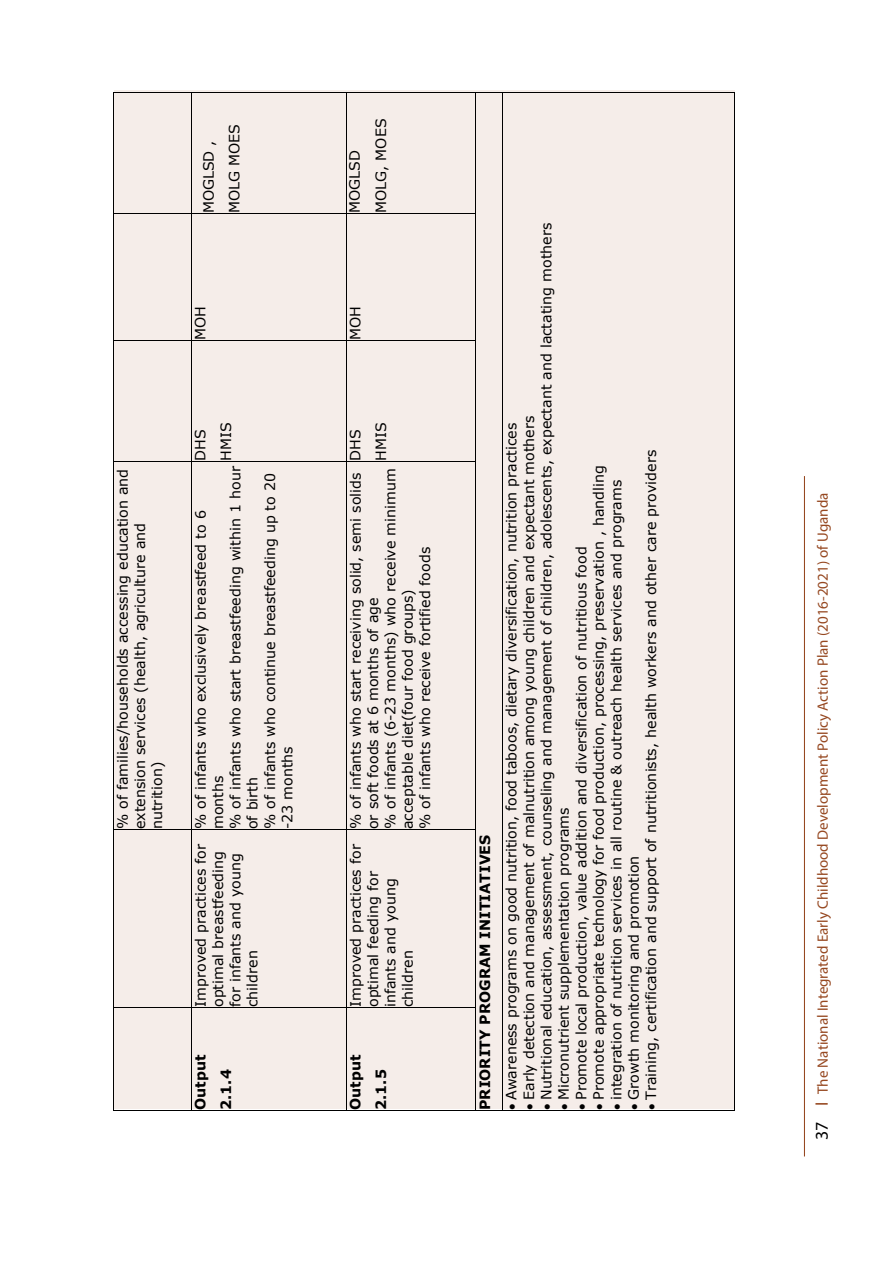
<style>
.page{position:relative;width:893px;height:1263px;background:#fff}
.page>*{position:absolute;margin:0;border:0;box-sizing:border-box;transform-origin:0 0}
.t1{font:15px "Myriad Pro";color:#964821}
.t2{font:14.25px/17.2px "Verdana";color:#000}
.t3{font:700 14.25px/25.5px "Verdana";color:#000}
.s1{font-size:18px;color:#000}
.s2{font-size:18px}
</style>
<div class="page">
<hr style="left:804px;top:476px;width:1px;height:680px;background:#964821">
<div style="left:114px;top:90px;width:620px;height:1019px;background:#f5ede9"></div>
<hr style="left:113px;top:1008px;width:1px;height:102px;background:#000">
<hr style="left:113px;top:830px;width:1px;height:177px;background:#000">
<hr style="left:113px;top:461px;width:1px;height:368px;background:#000">
<hr style="left:113px;top:341px;width:1px;height:120px;background:#000">
<hr style="left:113px;top:214px;width:1px;height:126px;background:#000">
<hr style="left:113px;top:93px;width:1px;height:120px;background:#000">
<hr style="left:113px;top:1110px;width:78px;height:1px;background:#000">
<hr style="left:113px;top:1007px;width:78px;height:1px;background:#000">
<hr style="left:113px;top:829px;width:78px;height:1px;background:#000">
<hr style="left:113px;top:461px;width:78px;height:1px;background:#000">
<hr style="left:113px;top:340px;width:78px;height:1px;background:#000">
<hr style="left:113px;top:213px;width:78px;height:1px;background:#000">
<hr style="left:113px;top:92px;width:78px;height:1px;background:#000">
<hr style="left:191px;top:1008px;width:1px;height:102px;background:#000">
<hr style="left:191px;top:830px;width:1px;height:177px;background:#000">
<hr style="left:191px;top:461px;width:1px;height:368px;background:#000">
<hr style="left:191px;top:341px;width:1px;height:120px;background:#000">
<hr style="left:191px;top:214px;width:1px;height:126px;background:#000">
<hr style="left:191px;top:93px;width:1px;height:120px;background:#000">
<hr style="left:191px;top:1110px;width:155px;height:1px;background:#000">
<hr style="left:191px;top:1007px;width:155px;height:1px;background:#000">
<hr style="left:191px;top:829px;width:155px;height:1px;background:#000">
<hr style="left:191px;top:461px;width:155px;height:1px;background:#000">
<hr style="left:191px;top:340px;width:155px;height:1px;background:#000">
<hr style="left:191px;top:213px;width:155px;height:1px;background:#000">
<hr style="left:191px;top:92px;width:155px;height:1px;background:#000">
<hr style="left:346px;top:1008px;width:1px;height:102px;background:#000">
<hr style="left:346px;top:830px;width:1px;height:177px;background:#000">
<hr style="left:346px;top:461px;width:1px;height:368px;background:#000">
<hr style="left:346px;top:341px;width:1px;height:120px;background:#000">
<hr style="left:346px;top:214px;width:1px;height:126px;background:#000">
<hr style="left:346px;top:93px;width:1px;height:120px;background:#000">
<hr style="left:346px;top:1110px;width:129px;height:1px;background:#000">
<hr style="left:346px;top:1007px;width:129px;height:1px;background:#000">
<hr style="left:346px;top:829px;width:129px;height:1px;background:#000">
<hr style="left:346px;top:461px;width:129px;height:1px;background:#000">
<hr style="left:346px;top:340px;width:129px;height:1px;background:#000">
<hr style="left:346px;top:213px;width:129px;height:1px;background:#000">
<hr style="left:346px;top:92px;width:129px;height:1px;background:#000">
<hr style="left:475px;top:1008px;width:1px;height:102px;background:#000">
<hr style="left:475px;top:830px;width:1px;height:177px;background:#000">
<hr style="left:475px;top:461px;width:1px;height:368px;background:#000">
<hr style="left:475px;top:341px;width:1px;height:120px;background:#000">
<hr style="left:475px;top:214px;width:1px;height:126px;background:#000">
<hr style="left:475px;top:93px;width:1px;height:120px;background:#000">
<svg style="left:475px;top:1110px;width:27px;height:1px"></svg>
<hr style="left:502px;top:93px;width:1px;height:1017px;background:#000">
<svg style="left:475px;top:92px;width:27px;height:1px"></svg>
<hr style="left:502px;top:1110px;width:232px;height:1px;background:#000">
<hr style="left:734px;top:93px;width:1px;height:1017px;background:#000">
<hr style="left:502px;top:92px;width:232px;height:1px;background:#000">
<p class="t2" style="left:196px;top:213px;width:90px;line-height:25.8px;rotate:-90deg">MOGLSD ,<br>MOLG MOES</p>
<p class="t2" style="left:192px;top:340px;width:35px;rotate:-90deg">MOH</p>
<p class="t2" style="left:114px;top:829px;width:362px;rotate:-90deg">% of families/households accessing education and extension services (health, agriculture and nutrition)</p>
<p class="t2" style="left:188px;top:461px;width:40px;line-height:25.5px;rotate:-90deg">DHS<br>HMIS</p>
<p class="t2" style="left:192px;top:829px;width:364px;rotate:-90deg">% of infants who exclusively breastfeed to 6 months<br>% of infants who start breastfeeding within 1 hour of birth<br>% of infants who continue breastfeeding up to 20 -23 months</p>
<p class="t2" style="left:192px;top:1007px;width:164px;rotate:-90deg">Improved practices for optimal breastfeeding for infants and young children</p>
<p class="t3" style="left:187px;top:1110px;width:57px;rotate:-90deg">Output<br>2.1.4</p>
<p class="t2" style="left:342px;top:213px;width:96px;line-height:26.1px;rotate:-90deg">MOGLSD<br>MOLG, MOES</p>
<p class="t2" style="left:347px;top:340px;width:35px;rotate:-90deg">MOH</p>
<p class="t2" style="left:343px;top:461px;width:40px;line-height:25.5px;rotate:-90deg">DHS<br>HMIS</p>
<p class="t2" style="left:347px;top:829px;width:362px;rotate:-90deg">% of infants who start receiving solid, semi solids or soft foods at 6 months of age<br>% of infants (6-23 months) who receive minimum acceptable diet(four food groups)<br>% of infants who receive fortified foods</p>
<p class="t2" style="left:347px;top:1007px;width:164px;rotate:-90deg">Improved practices for optimal feeding for infants and young children</p>
<p class="t3" style="left:342px;top:1110px;width:57px;rotate:-90deg">Output<br>2.1.5</p>
<p class="t3" style="left:472px;top:1110px;width:277px;rotate:-90deg">PRIORITY PROGRAM INITIATIVES</p>
<p class="t2" style="left:538px;top:1110px;width:889px;rotate:-90deg">• Nutritional education, assessment, counseling and management of children, adolescents, expectant and lactating mothers</p>
<p class="t2" style="left:503px;top:1110px;width:688px;rotate:-90deg">• Awareness programs on good nutrition, food taboos, dietary diversification, nutrition practices</p>
<p class="t2" style="left:520px;top:1110px;width:696px;rotate:-90deg">• Early detection and management of malnutrition among young children and expectant mothers</p>
<p class="t2" style="left:642px;top:1110px;width:661px;rotate:-90deg">• Training, certification and support of nutritionists, health workers and other care providers</p>
<p class="t2" style="left:590px;top:1110px;width:646px;rotate:-90deg">• Promote appropriate technology for food production, processing, preservation , handling</p>
<p class="t2" style="left:607px;top:1110px;width:632px;rotate:-90deg">• integration of nutrition services in all routine &amp; outreach health services and programs</p>
<p class="t2" style="left:572px;top:1110px;width:565px;rotate:-90deg">• Promote local production, value addition and diversification of nutritious food</p>
<p class="t2" style="left:555px;top:1110px;width:304px;rotate:-90deg">• Micronutrient supplementation programs</p>
<p class="t2" style="left:625px;top:1110px;width:256px;rotate:-90deg">• Growth monitoring and promotion</p>
<p class="t1" style="left:813px;top:1140px;width:648px;rotate:-90deg"><span class="s1">37</span> <span class="s2">I</span> The National Integrated Early Childhood Development Policy Action Plan (2016-2021) of Uganda</p>
</div>
